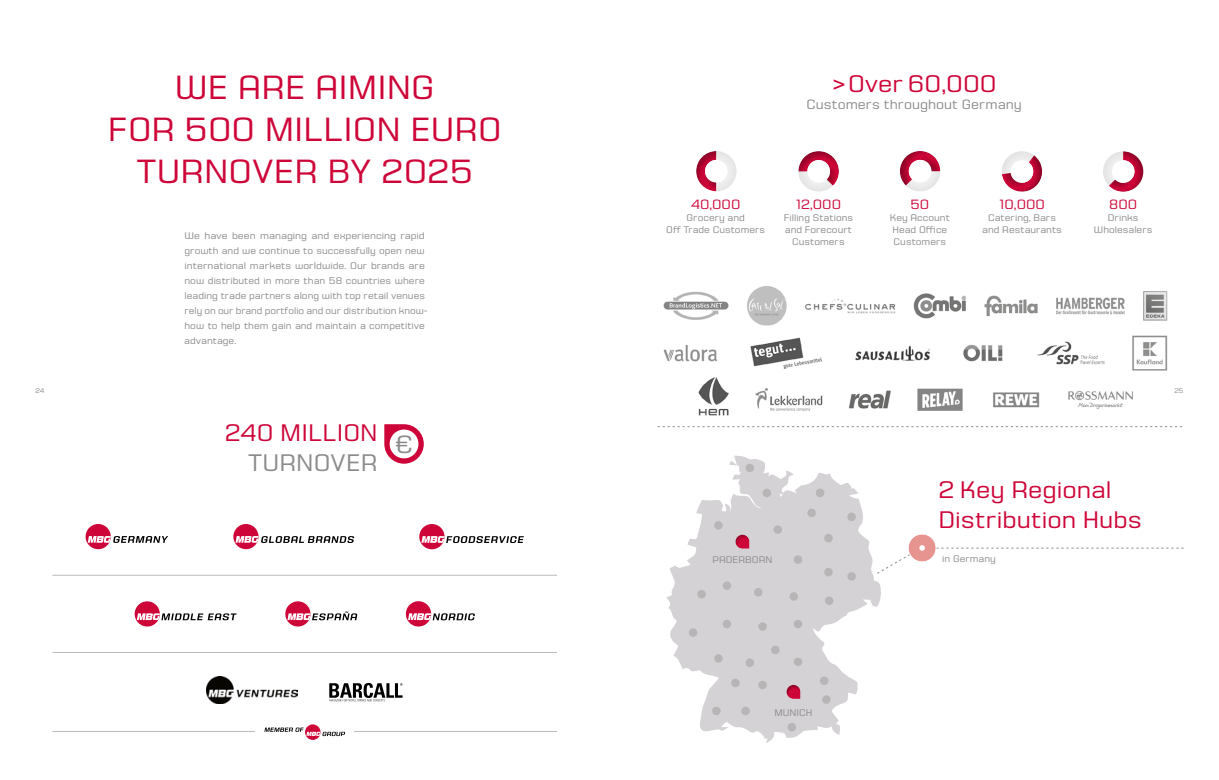
<style>
.page{position:relative;width:1219px;height:780px;background:#fff}
.page>*{position:absolute;margin:0;border:0;box-sizing:border-box;transform-origin:0 0}
.t1{font:300 35px/42px "House Gothic HG23 Text";color:#ce0538;text-align:center}
.t2{font:300 26px "House Gothic HG23 Text";color:#8b8a8c}
.t3{font:300 25px/30px "House Gothic HG23 Text";color:#ce0538}
.t4{font:300 25px "House Gothic HG23 Text";color:#8b8a8c}
.t5{font:300 14px "House Gothic HG23 Text";color:#8b8a8c}
.t6{font:300 14px "House Gothic HG23 Text";color:#ce0538}
.t7{font:300 10px/15px "House Gothic HG23 Text";color:#8b8a8c;text-align:center}
.t8{font:300 7px "House Gothic HG23 Text";color:#8b8a8c}
</style>
<div class="page">
<img style="left:663px;top:286px;width:505px;height:130px">
<svg style="left:384px;top:424px;width:40px;height:39px"></svg>
<div style="left:390px;top:429px;width:28px;height:29px;background:#fff;border-radius:50%"></div>
<div style="left:135px;top:601px;width:25px;height:25px;background:#ce0538;border-radius:50%"></div>
<svg style="left:137px;top:613px;width:100px;height:7px"></svg>
<div style="left:285px;top:601px;width:25px;height:25px;background:#ce0538;border-radius:50%"></div>
<svg style="left:287px;top:611px;width:70px;height:9px"></svg>
<div style="left:406px;top:601px;width:25px;height:25px;background:#ce0538;border-radius:50%"></div>
<svg style="left:408px;top:613px;width:67px;height:7px"></svg>
<hr style="left:52px;top:652px;width:505px;height:1px;background:#bcbcbc">
<hr style="left:52px;top:575px;width:505px;height:1px;background:#bcbcbc">
<hr style="left:52px;top:731px;width:505px;height:1px;background:#bcbcbc">
<div style="left:255px;top:719px;width:99px;height:24px;background:#fff"></div>
<svg style="left:305px;top:724px;width:16px;height:15px"></svg>
<svg style="left:264px;top:727px;width:81px;height:9px"></svg>
<div style="left:419px;top:524px;width:26px;height:25px;background:#ce0538;border-radius:50%"></div>
<svg style="left:421px;top:536px;width:103px;height:7px"></svg>
<div style="left:233px;top:524px;width:26px;height:25px;background:#ce0538;border-radius:50%"></div>
<svg style="left:236px;top:536px;width:118px;height:7px"></svg>
<div style="left:86px;top:524px;width:25px;height:25px;background:#ce0538;border-radius:50%"></div>
<svg style="left:88px;top:536px;width:80px;height:7px"></svg>
<svg style="left:329px;top:683px;width:73px;height:18px"></svg>
<img style="left:207px;top:676px;width:90px;height:27px">
<svg style="left:658px;top:426px;width:524px;height:1px"></svg>
<svg style="left:717px;top:151px;width:19px;height:40px"></svg>
<div style="left:691px;top:149px;width:26px;height:45px;background:#000;opacity:.3"></div>
<div style="left:797px;top:149px;width:42px;height:43px;background:#000;opacity:.3"></div>
<div style="left:1102px;top:150px;width:43px;height:42px;background:#000;opacity:.3"></div>
<svg style="left:1002px;top:151px;width:41px;height:41px"></svg>
<svg style="left:900px;top:151px;width:41px;height:40px"></svg>
<svg style="left:666px;top:455px;width:215px;height:288px;fill:#d4d2d4"></svg>
<div style="left:734px;top:534px;width:16px;height:16px;background:#000;opacity:.3"></div>
<div style="left:785px;top:684px;width:16px;height:16px;background:#000;opacity:.3"></div>
<div style="left:714px;top:521px;width:9px;height:8px;background:#b8b5b7;border-radius:50%"></div>
<div style="left:807px;top:508px;width:9px;height:9px;background:#b8b5b7;border-radius:50%"></div>
<div style="left:773px;top:525px;width:9px;height:9px;background:#b8b5b7;border-radius:50%"></div>
<div style="left:723px;top:619px;width:8px;height:9px;background:#b8b5b7;border-radius:50%"></div>
<div style="left:824px;top:534px;width:9px;height:8px;background:#b8b5b7;border-radius:50%"></div>
<div style="left:697px;top:590px;width:9px;height:8px;background:#b8b5b7;border-radius:50%"></div>
<div style="left:794px;top:555px;width:8px;height:9px;background:#b8b5b7;border-radius:50%"></div>
<div style="left:754px;top:588px;width:9px;height:8px;background:#b8b5b7;border-radius:50%"></div>
<div style="left:723px;top:581px;width:8px;height:9px;background:#b8b5b7;border-radius:50%"></div>
<div style="left:847px;top:572px;width:9px;height:8px;background:#b8b5b7;border-radius:50%"></div>
<div style="left:825px;top:596px;width:8px;height:9px;background:#b8b5b7;border-radius:50%"></div>
<div style="left:789px;top:592px;width:9px;height:8px;background:#b8b5b7;border-radius:50%"></div>
<div style="left:816px;top:488px;width:8px;height:9px;background:#b8b5b7;border-radius:50%"></div>
<div style="left:746px;top:463px;width:8px;height:9px;background:#b8b5b7;border-radius:50%"></div>
<div style="left:763px;top:488px;width:8px;height:9px;background:#b8b5b7;border-radius:50%"></div>
<div style="left:847px;top:512px;width:9px;height:9px;background:#b8b5b7;border-radius:50%"></div>
<div style="left:689px;top:628px;width:8px;height:8px;background:#b8b5b7;border-radius:50%"></div>
<div style="left:712px;top:706px;width:9px;height:9px;background:#b8b5b7;border-radius:50%"></div>
<div style="left:714px;top:654px;width:9px;height:8px;background:#b8b5b7;border-radius:50%"></div>
<div style="left:758px;top:622px;width:9px;height:8px;background:#b8b5b7;border-radius:50%"></div>
<div style="left:794px;top:619px;width:8px;height:9px;background:#b8b5b7;border-radius:50%"></div>
<div style="left:746px;top:658px;width:8px;height:9px;background:#b8b5b7;border-radius:50%"></div>
<div style="left:820px;top:676px;width:8px;height:9px;background:#b8b5b7;border-radius:50%"></div>
<div style="left:794px;top:657px;width:8px;height:9px;background:#b8b5b7;border-radius:50%"></div>
<div style="left:771px;top:645px;width:9px;height:9px;background:#b8b5b7;border-radius:50%"></div>
<div style="left:758px;top:680px;width:9px;height:9px;background:#b8b5b7;border-radius:50%"></div>
<div style="left:731px;top:678px;width:9px;height:9px;background:#b8b5b7;border-radius:50%"></div>
<div style="left:741px;top:706px;width:9px;height:9px;background:#b8b5b7;border-radius:50%"></div>
<div style="left:822px;top:695px;width:9px;height:8px;background:#b8b5b7;border-radius:50%"></div>
<div style="left:788px;top:723px;width:8px;height:8px;background:#b8b5b7;border-radius:50%"></div>
<div style="left:824px;top:568px;width:9px;height:8px;background:#b8b5b7;border-radius:50%"></div>
<svg style="left:876px;top:533px;width:307px;height:41px"></svg>
<h1 class="t1" style="left:108px;top:66px;width:395px">WE ARE AIMING<br>FOR 500 MILLION EURO<br>TURNOVER BY 2025</h1>
<p class="t7" style="left:184px;top:228px;width:245px;text-align:left">We have been managing and experiencing rapid growth and we continue to successfully open new international markets worldwide. Our brands are now distributed in more than 58 countries where leading trade partners along with top retail venues rely on our brand portfolio and our distribution know&shy;how to help them gain and maintain a competitive advantage.</p>
<h3 class="t3" style="left:832px;top:69px;width:166px">&gt;Over 60,000</h3>
<h3 class="t5" style="left:806px;top:97px;width:217px">Customers throughout Germany</h3>
<h3 class="t6" style="left:691px;top:197px;width:51px">40,000</h3>
<p class="t7" style="left:666px;top:212px;width:100px;line-height:12px">Grocery and<br>Off Trade Customers</p>
<h3 class="t6" style="left:796px;top:197px;width:47px">12,000</h3>
<p class="t7" style="left:784px;top:212px;width:71px;line-height:12px">Filling Stations and Forecourt<br>Customers</p>
<h3 class="t6" style="left:910px;top:197px;width:20px">50</h3>
<p class="t7" style="left:890px;top:212px;width:62px;line-height:12px;text-align:left">Key Account<br>Head Office<br>Customers</p>
<h3 class="t6" style="left:999px;top:197px;width:47px">10,000</h3>
<p class="t7" style="left:982px;top:212px;width:81px;line-height:12px">Catering, Bars and Restaurants</p>
<h3 class="t6" style="left:1109px;top:197px;width:29px">800</h3>
<p class="t7" style="left:1094px;top:212px;width:60px;line-height:12px">Drinks<br>Wholesalers</p>
<p class="t8" style="left:35px;top:386px;width:11px">24</p>
<p class="t8" style="left:1174px;top:386px;width:11px">25</p>
<h3 class="t3" style="left:225px;top:418px;width:154px">240 MILLION</h3>
<h3 class="t4" style="left:248px;top:449px;width:131px">TURNOVER</h3>
<h2 class="t2" style="left:395px;top:430px;width:20px">€</h2>
<p class="t7" style="left:712px;top:552px;width:61px">PADERBORN</p>
<p class="t7" style="left:774px;top:705px;width:40px">MUNICH</p>
<h3 class="t3" style="left:938px;top:474px;width:205px">2 Key Regional<br>Distribution Hubs</h3>
<p class="t7" style="left:942px;top:551px;width:55px">in Germany</p>
</div>
